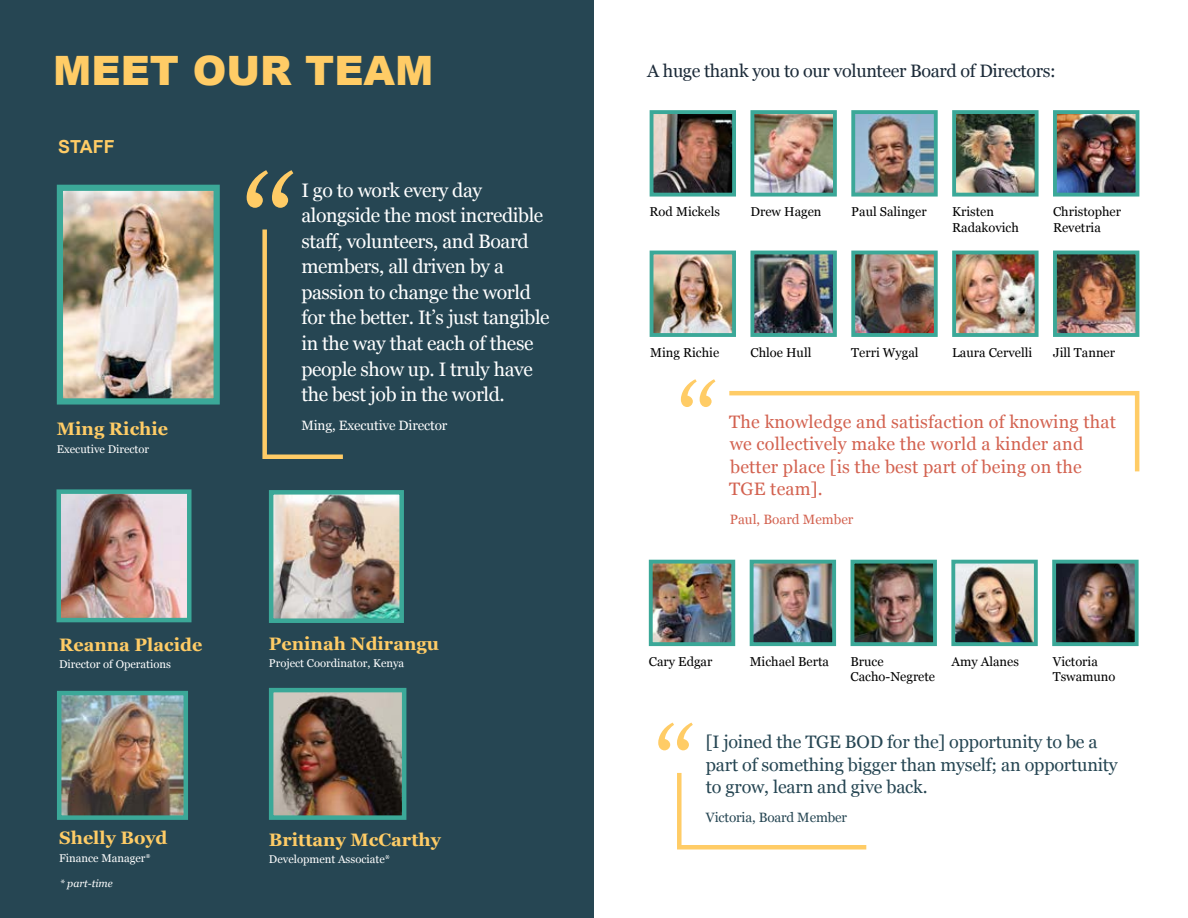
<style>
.page{position:relative;width:1188px;height:918px;background:#fff}
.page>*{position:absolute;margin:0;border:0;box-sizing:border-box;transform-origin:0 0}
.t1{font:900 40.5px "Arial";color:#fc6}
.t2{font:19.5px/25.5px "Georgia";letter-spacing:-.02em;color:#fff}
.t3{font:18px/22.5px "Georgia";letter-spacing:.01em;color:#d36250}
.t4{font:18px/22.5px "Georgia";letter-spacing:-.01em;color:#264653}
.t5{font:700 18px "Georgia";color:#fc6}
.t6{font:18px "Georgia";letter-spacing:-.02em;color:#1c2b39}
.t7{font:700 18px "Arial";color:#fc6}
.t8{font:13.5px "Georgia";letter-spacing:-.01em;color:#fff}
.t9{font:13.5px "Georgia";letter-spacing:-.01em;color:#264653}
.t10{font:13.5px "Georgia";color:#d36250}
.t11{font:12.9px/15.5px "Georgia";color:#000}
.t12{font:11.25px "Georgia";color:#fff}
.t13{font:italic 10.5px "Georgia";color:#fff}
</style>
<div class="page">
<div style="left:0;top:0;width:594px;height:918px;background:#264653"></div>
<img style="left:64px;top:192px;width:149px;height:206px">
<div style="left:57px;top:185px;width:163px;height:220px;border:6px solid #3ba898"></div>
<img style="left:274px;top:693px;width:127px;height:122px">
<div style="left:269px;top:688px;width:137px;height:132px;border:4px solid #3ba898"></div>
<img style="left:61px;top:494px;width:126px;height:123px">
<div style="left:56px;top:489px;width:136px;height:133px;border:4px solid #3ba898"></div>
<img style="left:274px;top:495px;width:125px;height:123px">
<div style="left:269px;top:490px;width:135px;height:133px;border:4px solid #3ba898"></div>
<img style="left:62px;top:696px;width:121px;height:119px">
<div style="left:57px;top:691px;width:131px;height:129px;border:4px solid #3ba898"></div>
<img style="left:755px;top:115px;width:77px;height:77px">
<div style="left:750px;top:110px;width:87px;height:87px;border:4px solid #3ba898"></div>
<img style="left:856px;top:115px;width:77px;height:77px">
<div style="left:851px;top:110px;width:87px;height:87px;border:4px solid #3ba898"></div>
<img style="left:655px;top:115px;width:76px;height:77px">
<div style="left:650px;top:110px;width:86px;height:87px;border:4px solid #3ba898"></div>
<img style="left:957px;top:115px;width:77px;height:77px">
<div style="left:952px;top:110px;width:87px;height:87px;border:4px solid #3ba898"></div>
<img style="left:1058px;top:115px;width:76px;height:77px">
<div style="left:1053px;top:110px;width:86px;height:87px;border:4px solid #3ba898"></div>
<svg style="left:247px;top:170px;width:46px;height:38px"></svg>
<svg style="left:658px;top:723px;width:35px;height:27px"></svg>
<svg style="left:681px;top:379px;width:34px;height:28px"></svg>
<svg style="left:677px;top:772px;width:190px;height:78px"></svg>
<svg style="left:729px;top:391px;width:411px;height:81px"></svg>
<svg style="left:262px;top:229px;width:81px;height:230px"></svg>
<img style="left:755px;top:256px;width:77px;height:76px">
<div style="left:750px;top:251px;width:87px;height:86px;border:4px solid #3ba898"></div>
<img style="left:654px;top:565px;width:76px;height:76px">
<div style="left:649px;top:560px;width:86px;height:86px;border:4px solid #3ba898"></div>
<img style="left:856px;top:256px;width:77px;height:76px">
<div style="left:851px;top:251px;width:87px;height:86px;border:4px solid #3ba898"></div>
<img style="left:755px;top:565px;width:76px;height:76px">
<div style="left:750px;top:560px;width:86px;height:86px;border:4px solid #3ba898"></div>
<img style="left:655px;top:256px;width:76px;height:76px">
<div style="left:650px;top:251px;width:86px;height:86px;border:4px solid #3ba898"></div>
<img style="left:1057px;top:565px;width:77px;height:76px">
<div style="left:1052px;top:560px;width:87px;height:86px;border:4px solid #3ba898"></div>
<img style="left:957px;top:256px;width:77px;height:76px">
<div style="left:952px;top:251px;width:87px;height:86px;border:4px solid #3ba898"></div>
<img style="left:856px;top:565px;width:76px;height:76px">
<div style="left:851px;top:560px;width:86px;height:86px;border:4px solid #3ba898"></div>
<img style="left:1058px;top:256px;width:76px;height:76px">
<div style="left:1053px;top:251px;width:86px;height:86px;border:4px solid #3ba898"></div>
<img style="left:956px;top:565px;width:77px;height:76px">
<div style="left:951px;top:560px;width:87px;height:86px;border:4px solid #3ba898"></div>
<h1 class="t1" style="left:53px;top:41px;width:382px">MEET OUR TEAM</h1>
<p class="t7" style="left:58px;top:134px;width:58px">STAFF</p>
<p class="t5" style="left:57px;top:415px;width:113px">Ming Richie</p>
<p class="t12" style="left:57px;top:440px;width:94px">Executive Director</p>
<p class="t2" style="left:301px;top:177px;width:250px">I go to work every day alongside the most incredible staff, volunteers, and Board members, all driven by a passion to change the world for the better. It’s just tangible in the way that each of these people show up. I truly have the best job in the world.</p>
<p class="t8" style="left:301px;top:416px;width:147px">Ming, Executive Director</p>
<p class="t5" style="left:59px;top:631px;width:145px">Reanna Placide</p>
<p class="t12" style="left:59px;top:656px;width:113px">Director of Operations</p>
<p class="t5" style="left:59px;top:825px;width:110px">Shelly Boyd</p>
<p class="t12" style="left:59px;top:849px;width:93px">Finance Manager*</p>
<p class="t13" style="left:60px;top:876px;width:54px">* part-time</p>
<p class="t5" style="left:269px;top:630px;width:172px">Peninah Ndirangu</p>
<p class="t12" style="left:269px;top:655px;width:137px">Project Coordinator, Kenya</p>
<p class="t5" style="left:269px;top:826px;width:173px">Brittany McCarthy</p>
<p class="t12" style="left:269px;top:851px;width:123px">Development Associate*</p>
<p class="t6" style="left:647px;top:58px;width:410px">A huge thank you to our volunteer Board of Directors:</p>
<p class="t11" style="left:650px;top:204px;width:72px">Rod Mickels</p>
<p class="t11" style="left:750px;top:204px;width:73px">Drew Hagen</p>
<p class="t11" style="left:851px;top:204px;width:77px">Paul Salinger</p>
<p class="t11" style="left:952px;top:204px;width:68px">Kristen<br>Radakovich</p>
<p class="t11" style="left:1053px;top:204px;width:70px">Christopher<br>Revetria</p>
<p class="t11" style="left:650px;top:344px;width:71px">Ming Richie</p>
<p class="t11" style="left:750px;top:344px;width:62px">Chloe Hull</p>
<p class="t11" style="left:851px;top:344px;width:69px">Terri Wygal</p>
<p class="t11" style="left:952px;top:344px;width:82px">Laura Cervelli</p>
<p class="t11" style="left:1053px;top:344px;width:64px">Jill Tanner</p>
<p class="t3" style="left:729px;top:409px;width:388px">The knowledge and satisfaction of knowing that we collectively make the world a kinder and better place [is the best part of being on the TGE team].</p>
<p class="t10" style="left:730px;top:510px;width:125px">Paul, Board Member</p>
<p class="t11" style="left:649px;top:653px;width:65px">Cary Edgar</p>
<p class="t11" style="left:750px;top:653px;width:81px">Michael Berta</p>
<p class="t11" style="left:851px;top:653px;width:86px">Bruce<br>Cacho-Negrete</p>
<p class="t11" style="left:951px;top:653px;width:69px">Amy Alanes</p>
<p class="t11" style="left:1053px;top:653px;width:64px">Victoria<br>Tswamuno</p>
<p class="t4" style="left:706px;top:730px;width:414px">[I joined the TGE BOD for the] opportunity to be a part of something bigger than myself; an opportunity to grow, learn and give back.</p>
<p class="t9" style="left:706px;top:808px;width:143px">Victoria, Board Member</p>
</div>
